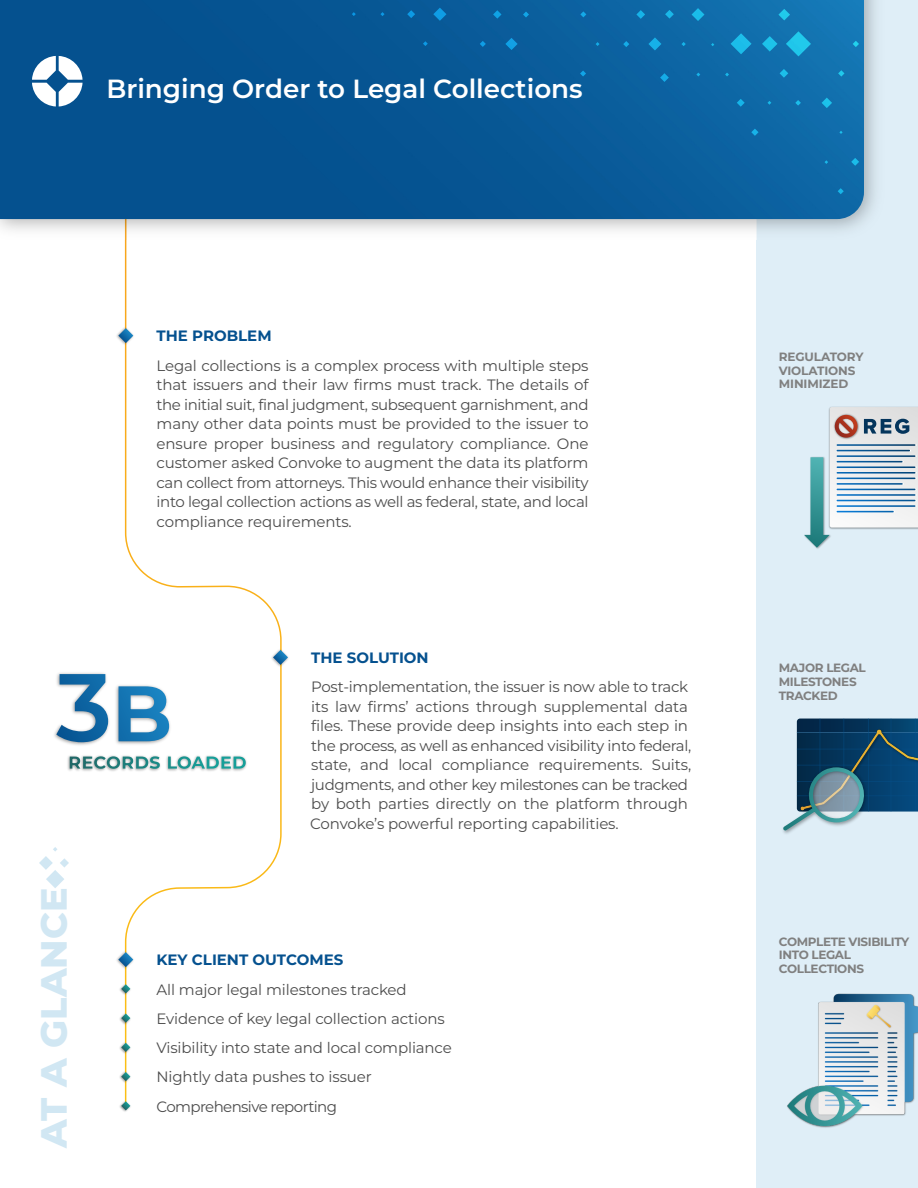
<style>
.page{position:relative;width:918px;height:1188px;background:#fff}
.page>*{position:absolute;margin:0;border:0;box-sizing:border-box;transform-origin:0 0}
.t1{font:800 36.45px "Montserrat";color:#d1e7f3}
.t2{font:600 26.25px "Montserrat";color:#fff}
.t3{font:15px/19.5px "Montserrat";letter-spacing:-.01em;color:#4d4d4d}
.t4{font:700 15px "Montserrat";color:#05518f}
.t5{font:700 12px/13.8px "Montserrat";letter-spacing:-.03em;color:#808080}
.t6{font:700 12px/13.8px "Montserrat";letter-spacing:-.01em;color:#808080}
</style>
<div class="page">
<svg style="left:125px;top:240px;width:157px;height:860px"></svg>
<div style="left:756px;top:0;width:162px;height:1188px;background:#dfeef7"></div>
<svg style="left:39px;top:847px;width:30px;height:41px"></svg>
<img style="left:0;top:0;width:876px;height:240px">
<svg style="left:0;top:0;width:864px;height:219px;background:#085a98"></svg>
<img style="left:270px;top:648px;width:19px;height:20px">
<svg style="left:273px;top:650px;width:15px;height:15px"></svg>
<img style="left:116px;top:326px;width:19px;height:20px">
<svg style="left:118px;top:328px;width:15px;height:15px"></svg>
<img style="left:116px;top:950px;width:19px;height:20px">
<svg style="left:118px;top:952px;width:15px;height:15px"></svg>
<svg style="left:119px;top:983px;width:13px;height:13px"></svg>
<svg style="left:119px;top:1071px;width:13px;height:13px"></svg>
<svg style="left:119px;top:1100px;width:12px;height:12px"></svg>
<svg style="left:119px;top:1042px;width:13px;height:12px"></svg>
<svg style="left:119px;top:1012px;width:13px;height:13px"></svg>
<svg style="left:32px;top:56px;width:51px;height:51px"></svg>
<img style="left:54px;top:672px;width:118px;height:75px">
<svg style="left:56px;top:674px;width:52px;height:68px"></svg>
<svg style="left:119px;top:686px;width:50px;height:55px"></svg>
<img style="left:67px;top:754px;width:181px;height:18px">
<svg style="left:70px;top:756px;width:90px;height:13px"></svg>
<svg style="left:168px;top:756px;width:78px;height:13px"></svg>
<svg style="left:804px;top:407px;width:114px;height:141px"></svg>
<img style="left:783px;top:830px;width:10px;height:4px">
<svg style="left:783px;top:719px;width:135px;height:111px"></svg>
<img style="left:787px;top:994px;width:131px;height:134px">
<h2 class="t2" style="left:107px;top:73px;width:478px">Bringing Order to Legal Collections</h2>
<h1 class="t1" style="left:31px;top:1148px;width:262px;rotate:-90deg">AT A GLANCE</h1>
<p class="t4" style="left:157px;top:327px;width:117px">THE PROBLEM</p>
<p class="t3" style="left:157px;top:355px;width:434px;text-align:justify">Legal collections is a complex process with multiple steps that issuers and their law firms must track. The details of the initial suit, final judgment, subsequent garnishment, and many other data points must be provided to the issuer to ensure proper business and regulatory compliance. One customer asked Convoke to augment the data its platform can collect from attorneys. This would enhance their visibility into legal collection actions as well as federal, state, and local compliance requirements.</p>
<p class="t4" style="left:311px;top:648px;width:119px">THE SOLUTION</p>
<p class="t3" style="left:310px;top:677px;width:383px">Post-implementation, the issuer is now able to track its law firms’ actions through supplemental data files. These provide deep insights into each step in the process, as well as enhanced visibility into federal, state, and local compliance requirements. Suits, judgments, and other key milestones can be tracked by both parties directly on the platform through Convoke’s powerful reporting capabilities.</p>
<p class="t4" style="left:157px;top:951px;width:188px">KEY CLIENT OUTCOMES</p>
<p class="t3" style="left:157px;top:974px;width:297px;line-height:29.2px">All major legal milestones tracked Evidence of key legal collection actions Visibility into state and local compliance Nightly data pushes to issuer Comprehensive reporting</p>
<p class="t6" style="left:779px;top:350px;width:86px">REGULATORY<br>VIOLATIONS<br>MINIMIZED</p>
<p class="t5" style="left:779px;top:661px;width:89px">MAJOR LEGAL<br>MILESTONES<br>TRACKED</p>
<p class="t5" style="left:779px;top:934px;width:132px">COMPLETE VISIBILITY<br>INTO LEGAL<br>COLLECTIONS</p>
</div>
